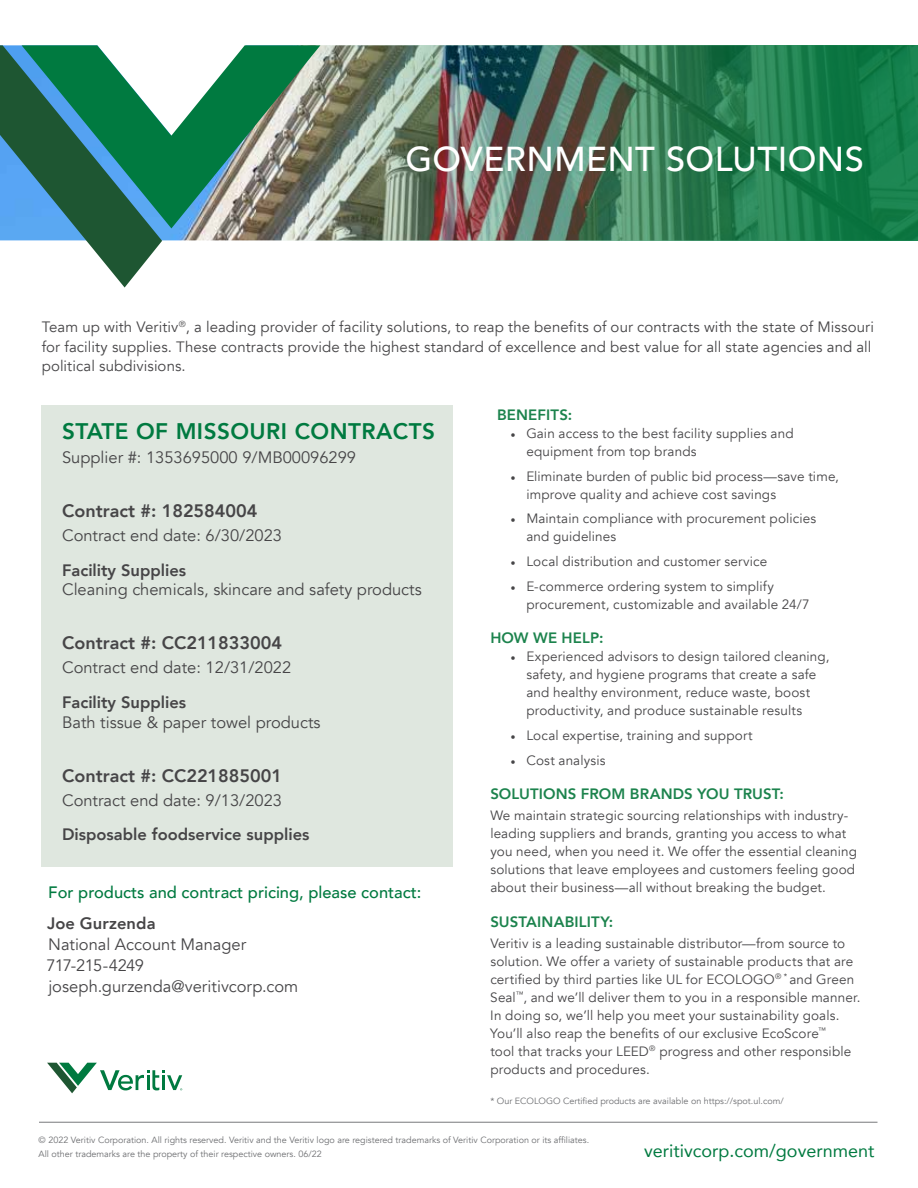
<style>
.page{position:relative;width:918px;height:1188px;background:#fff}
.page>*{position:absolute;margin:0;border:0;box-sizing:border-box;transform-origin:0 0}
.t1{font:500 34.5px "Avenir";letter-spacing:.015em;color:#fff}
.t2{font:800 22.5px "Avenir";letter-spacing:.02em;color:#007a40}
.t3{font:800 18px "Avenir";color:#464547}
.t4{font:18px "Avenir";color:#007a40}
.t5{font:16.5px/21px "Avenir";color:#464547}
.t6{font:800 16.5px "Avenir";color:#464547}
.t7{font:500 16.5px "Avenir";color:#007a40}
.t8{font:15px/19.5px "Avenir";letter-spacing:.005em;color:#464547}
.t9{font:800 15px "Avenir";letter-spacing:.01em;color:#1c834d}
.t10{font:13.5px/18px "Avenir";letter-spacing:.01em;color:#464547}
.t11{font:9px/13.5px "Avenir";color:#6d6e71}
.s1{font-family:"Minion Pro"}
</style>
<div class="page">
<div style="left:42px;top:405px;width:411px;height:461px;background:#dfe7df"></div>
<img style="left:247px;top:45px;width:671px;height:196px">
<svg style="left:0;top:45px;width:162px;height:243px"></svg>
<svg style="left:22px;top:45px;width:298px;height:183px;background:#52917a"></svg>
<svg style="left:47px;top:1063px;width:135px;height:30px"></svg>
<hr style="left:39px;top:1122px;width:839px;height:1px;background:#77787b">
<h1 class="t1" style="left:405px;top:129px;width:460px">GOVERNMENT SOLUTIONS</h1>
<p class="t8" style="left:42px;top:317px;width:834px">Team up with Veritiv<sup>®</sup>, a leading provider of facility solutions, to reap the benefits of our contracts with the state of Missouri for facility supplies. These contracts provide the highest standard of excellence and best value for all state agencies and all political subdivisions.</p>
<h2 class="t2" style="left:62px;top:414px;width:374px">STATE OF MISSOURI CONTRACTS</h2>
<p class="t5" style="left:62px;top:447px;width:296px">Supplier #: 1353695000 9/MB00096299</p>
<h3 class="t3" style="left:62px;top:497px;width:197px">Contract #: 182584004</h3>
<p class="t5" style="left:62px;top:525px;width:222px">Contract end date: 6/30/2023</p>
<p class="t6" style="left:62px;top:557px;width:126px">Facility Supplies</p>
<p class="t5" style="left:62px;top:579px;width:361px">Cleaning chemicals, skincare and safety products</p>
<h3 class="t3" style="left:62px;top:629px;width:222px">Contract #: CC211833004</h3>
<p class="t5" style="left:62px;top:657px;width:231px">Contract end date: 12/31/2022</p>
<p class="t6" style="left:62px;top:689px;width:126px">Facility Supplies</p>
<p class="t5" style="left:62px;top:712px;width:260px">Bath tissue &amp; paper towel products</p>
<h3 class="t3" style="left:62px;top:761px;width:222px">Contract #: CC221885001</h3>
<p class="t5" style="left:62px;top:790px;width:222px">Contract end date: 9/13/2023</p>
<p class="t6" style="left:62px;top:822px;width:249px">Disposable foodservice supplies</p>
<p class="t7" style="left:48px;top:878px;width:375px">For products and contract pricing, please contact:</p>
<p class="t6" style="left:47px;top:911px;width:110px">Joe Gurzenda</p>
<p class="t5" style="left:47px;top:935px;width:253px">National Account Manager<br>717-215-4249 joseph.gurzenda@veritivcorp.com</p>
<p class="t9" style="left:497px;top:403px;width:77px">BENEFITS:</p>
<p class="t10" style="left:526px;top:424px;width:269px;text-indent:-16px"><span class="s1">•</span> Gain access to the best facility supplies and equipment from top brands</p>
<p class="t10" style="left:526px;top:467px;width:314px;text-indent:-16px"><span class="s1">•</span> Eliminate burden of public bid process—save time, improve quality and achieve cost savings</p>
<p class="t10" style="left:526px;top:510px;width:291px;text-indent:-16px"><span class="s1">•</span> Maintain compliance with procurement policies and guidelines</p>
<p class="t10" style="left:511px;top:553px;width:258px"><span class="s1">•</span> Local distribution and customer service</p>
<p class="t10" style="left:526px;top:577px;width:285px;text-indent:-16px"><span class="s1">•</span> E-commerce ordering system to simplify procurement, customizable and available 24/7</p>
<p class="t9" style="left:490px;top:627px;width:115px">HOW WE HELP:</p>
<p class="t10" style="left:526px;top:648px;width:305px;text-indent:-16px"><span class="s1">•</span> Experienced advisors to design tailored cleaning, safety, and hygiene programs that create a safe and healthy environment, reduce waste, boost productivity, and produce sustainable results</p>
<p class="t10" style="left:511px;top:727px;width:244px"><span class="s1">•</span> Local expertise, training and support</p>
<p class="t10" style="left:511px;top:751px;width:96px"><span class="s1">•</span> Cost analysis</p>
<p class="t9" style="left:490px;top:783px;width:295px">SOLUTIONS FROM BRANDS YOU TRUST:</p>
<p class="t10" style="left:490px;top:807px;width:368px">We maintain strategic sourcing relationships with industry&shy;leading suppliers and brands, granting you access to what you need, when you need it. We offer the essential cleaning solutions that leave employees and customers feeling good about their business—all without breaking the budget.</p>
<p class="t9" style="left:490px;top:910px;width:125px">SUSTAINABILITY:</p>
<p class="t10" style="left:490px;top:935px;width:372px">Veritiv is a leading sustainable distributor—from source to solution. We offer a variety of sustainable products that are certified by third parties like UL for ECOLOGO<sup>®</sup> <sup>*</sup> and Green Seal<sup>™</sup>, and we’ll deliver them to you in a responsible manner.<br>In doing so, we’ll help you meet your sustainability goals.<br>You’ll also reap the benefits of our exclusive EcoScore<sup>™<br></sup>tool that tracks your LEED<sup>®</sup> progress and other responsible products and procedures.</p>
<p class="t11" style="left:490px;top:1095px;width:295px">* Our ECOLOGO Certified products are available on https://spot.ul.com/</p>
<p class="t11" style="left:39px;top:1134px;width:552px">© 2022 Veritiv Corporation. All rights reserved. Veritiv and the Veritiv logo are registered trademarks of Veritiv Corporation or its affiliates.<br>All other trademarks are the property of their respective owners. 06/22</p>
<h3 class="t4" style="left:644px;top:1136px;width:232px">veritivcorp.com/government</h3>
</div>
